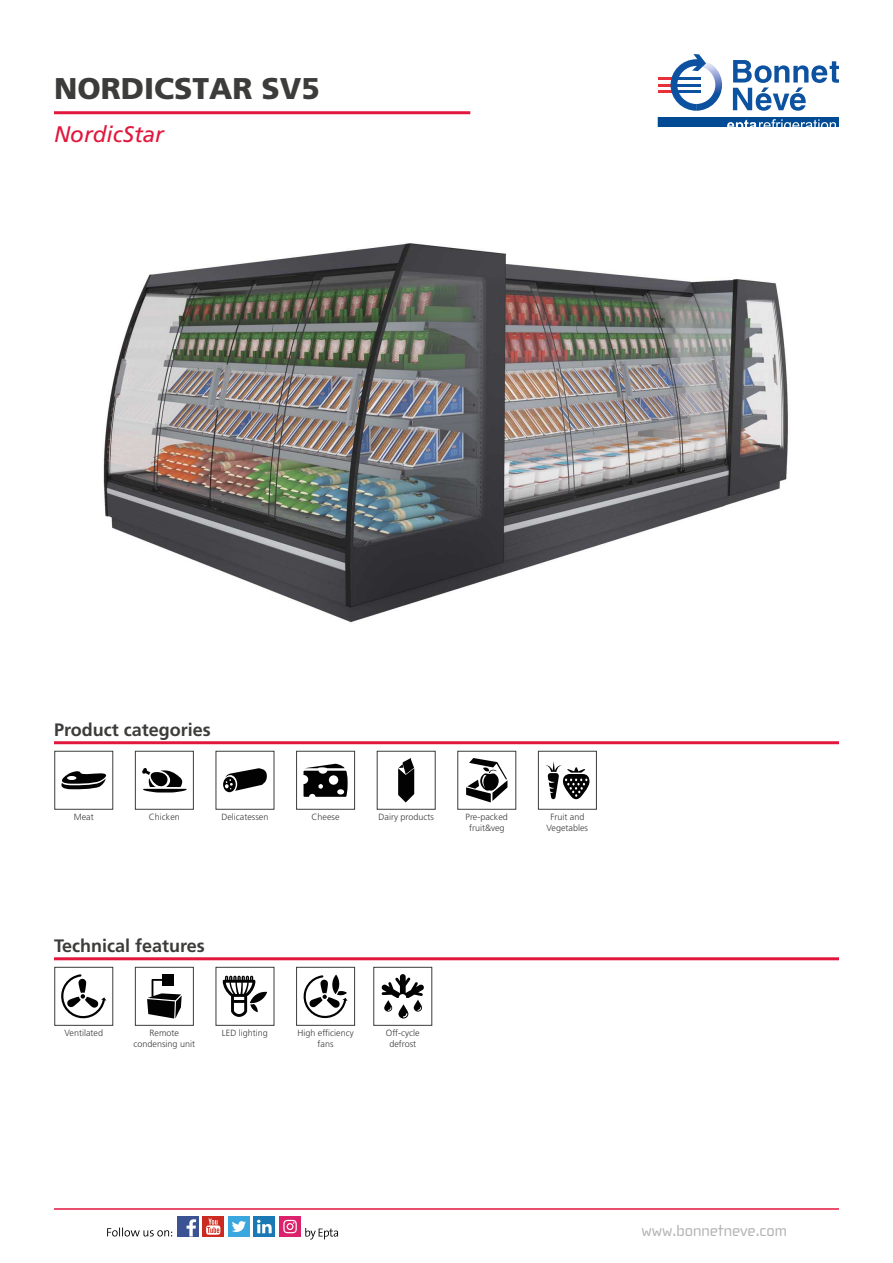
<style>
.page{position:relative;width:893px;height:1263px;background:#fff}
.page>*{position:absolute;margin:0;border:0;box-sizing:border-box;transform-origin:0 0}
.t1{font:900 30px "Frutiger LT Std";color:#3c3c3b}
.t2{font:italic 22.5px "Frutiger LT Std";color:#e1173d}
.t3{font:700 18px "Frutiger LT Std";color:#3c3c3b}
.t4{font:16.5px "Cholla Wide";color:#b3b2b2}
.t5{font:300 9px/10.8px "Frutiger LT Std";color:#3c3c3b;text-align:center}
</style>
<div class="page">
<hr style="left:54px;top:1208px;width:785px;height:2px;background:#e1173d">
<div style="left:203px;top:1216px;width:21px;height:21px;background:#cb2a20"></div>
<svg style="left:206px;top:1218px;width:14px;height:17px"></svg>
<div style="left:177px;top:1216px;width:21px;height:21px;background:#3b5293"></div>
<svg style="left:187px;top:1219px;width:9px;height:17px"></svg>
<div style="left:254px;top:1216px;width:21px;height:21px;background:#1a78b4"></div>
<svg style="left:257px;top:1220px;width:15px;height:13px"></svg>
<div style="left:228px;top:1216px;width:22px;height:21px;background:#3aa7df"></div>
<svg style="left:232px;top:1221px;width:14px;height:11px"></svg>
<svg style="left:107px;top:1227px;width:65px;height:9px"></svg>
<svg style="left:305px;top:1228px;width:33px;height:11px"></svg>
<div style="left:279px;top:1216px;width:22px;height:21px;background:#dc226b"></div>
<svg style="left:283px;top:1220px;width:14px;height:13px"></svg>
<hr style="left:54px;top:111px;width:416px;height:3px;background:#e1173d">
<hr style="left:54px;top:957px;width:785px;height:3px;background:#e1173d">
<hr style="left:54px;top:741px;width:785px;height:3px;background:#e1173d">
<svg style="left:658px;top:117px;width:181px;height:10px;background:#2464a2"></svg>
<svg style="left:733px;top:60px;width:106px;height:51px"></svg>
<hr style="left:658px;top:77px;width:17px;height:3px;background:#e73037">
<hr style="left:658px;top:84px;width:17px;height:3px;background:#e73037">
<hr style="left:658px;top:90px;width:17px;height:3px;background:#e73037">
<img style="left:706px;top:62px;width:16px;height:47px">
<svg style="left:671px;top:54px;width:35px;height:57px"></svg>
<svg style="left:61px;top:771px;width:45px;height:18px"></svg>
<div style="left:54px;top:751px;width:59px;height:59px;border:1px solid #3c3c3b"></div>
<svg style="left:142px;top:768px;width:45px;height:24px"></svg>
<div style="left:135px;top:751px;width:59px;height:59px;border:1px solid #3c3c3b"></div>
<svg style="left:223px;top:768px;width:44px;height:24px"></svg>
<div style="left:216px;top:751px;width:58px;height:59px;border:1px solid #3c3c3b"></div>
<svg style="left:304px;top:764px;width:44px;height:33px"></svg>
<div style="left:296px;top:751px;width:59px;height:59px;border:1px solid #3c3c3b"></div>
<svg style="left:398px;top:758px;width:16px;height:44px"></svg>
<div style="left:377px;top:751px;width:59px;height:59px;border:1px solid #3c3c3b"></div>
<svg style="left:546px;top:761px;width:44px;height:38px"></svg>
<div style="left:538px;top:751px;width:59px;height:59px;border:1px solid #3c3c3b"></div>
<svg style="left:466px;top:758px;width:41px;height:44px"></svg>
<div style="left:457px;top:751px;width:59px;height:59px;border:1px solid #3c3c3b"></div>
<svg style="left:381px;top:974px;width:43px;height:44px"></svg>
<div style="left:373px;top:967px;width:59px;height:59px;border:1px solid #3c3c3b"></div>
<svg style="left:61px;top:974px;width:45px;height:45px"></svg>
<div style="left:54px;top:967px;width:59px;height:59px;border:1px solid #3c3c3b"></div>
<div style="left:163px;top:974px;width:11px;height:12px;background:#020203"></div>
<svg style="left:147px;top:979px;width:35px;height:39px"></svg>
<div style="left:135px;top:967px;width:59px;height:59px;border:1px solid #3c3c3b"></div>
<svg style="left:250px;top:991px;width:17px;height:13px"></svg>
<svg style="left:223px;top:976px;width:35px;height:41px"></svg>
<div style="left:216px;top:967px;width:58px;height:59px;border:1px solid #3c3c3b"></div>
<svg style="left:303px;top:975px;width:45px;height:44px"></svg>
<svg style="left:331px;top:974px;width:9px;height:20px"></svg>
<div style="left:296px;top:967px;width:59px;height:59px;border:1px solid #3c3c3b"></div>
<img style="left:103px;top:243px;width:685px;height:380px">
<h1 class="t1" style="left:54px;top:70px;width:267px">NORDICSTAR SV5</h1>
<h2 class="t2" style="left:54px;top:121px;width:112px">NordicStar</h2>
<h3 class="t3" style="left:54px;top:719px;width:158px">Product categories</h3>
<p class="t5" style="left:74px;top:811px;width:21px">Meat</p>
<p class="t5" style="left:149px;top:811px;width:33px">Chicken</p>
<p class="t5" style="left:221px;top:811px;width:48px">Delicatessen</p>
<p class="t5" style="left:312px;top:811px;width:30px">Cheese</p>
<p class="t5" style="left:378px;top:811px;width:57px">Dairy products</p>
<p class="t5" style="left:466px;top:811px;width:44px">Pre-packed fruit&amp;veg</p>
<p class="t5" style="left:547px;top:811px;width:43px">Fruit and<br>Vegetables</p>
<h3 class="t3" style="left:54px;top:935px;width:152px">Technical features</h3>
<p class="t5" style="left:65px;top:1028px;width:40px">Ventilated</p>
<p class="t5" style="left:134px;top:1028px;width:63px">Remote condensing unit</p>
<p class="t5" style="left:222px;top:1028px;width:48px">LED lighting</p>
<p class="t5" style="left:297px;top:1028px;width:58px">High efficiency fans</p>
<p class="t5" style="left:386px;top:1028px;width:35px">Off-cycle defrost</p>
<h3 class="t4" style="left:641px;top:1221px;width:147px">www.bonnetneve.com</h3>
</div>
